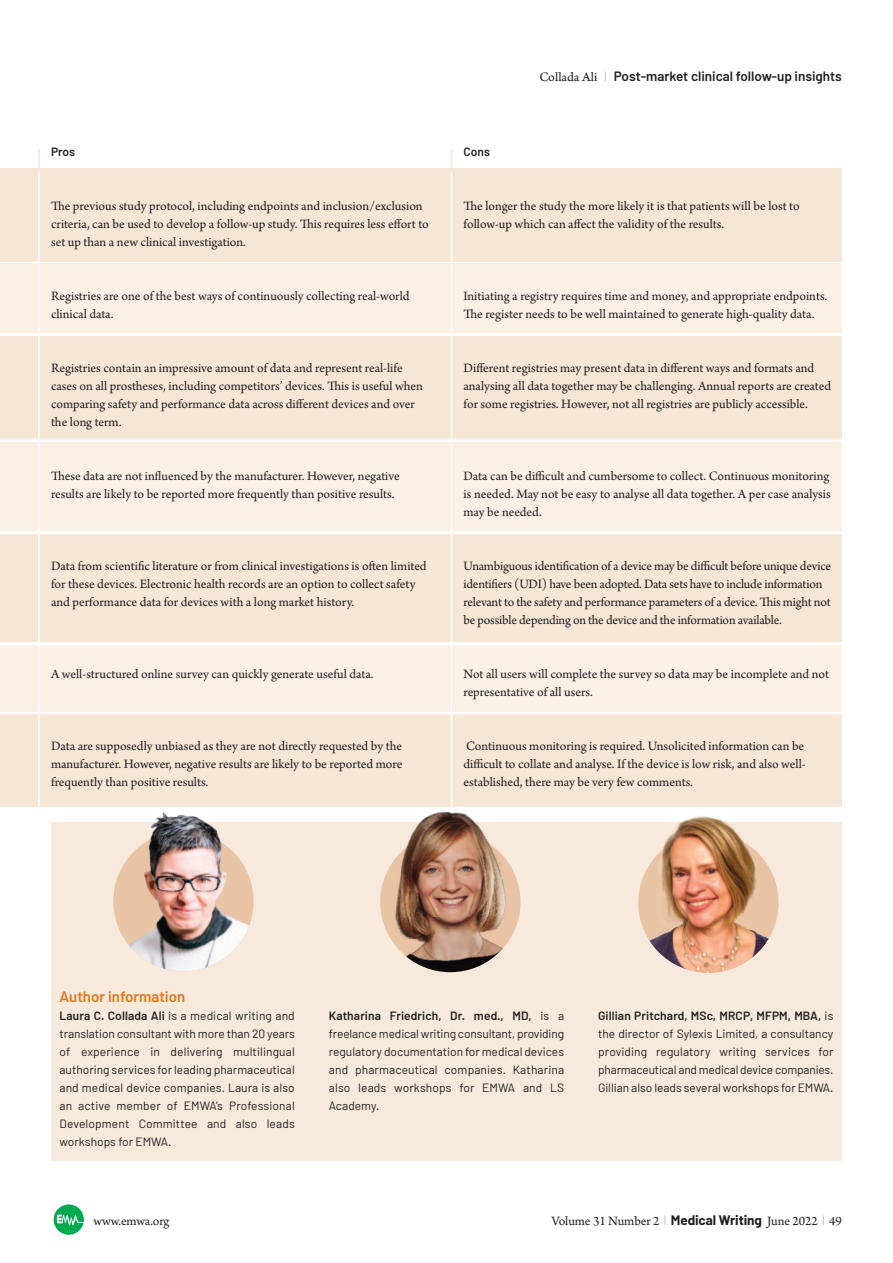
<style>
.page{position:relative;width:893px;height:1263px;background:#fff}
.page>*{position:absolute;margin:0;border:0;box-sizing:border-box;transform-origin:0 0}
.t1{font:600 15px "Barlow";color:#de761b}
.t2{font:13.5px/18px "Arno Pro";color:#231f20}
.t3{font:600 13.5px "Barlow";color:#231f20}
.t4{font:12px/18px "Barlow";color:#231f20;text-align:justify}
.t5{font:600 12px "Barlow";color:#231f20}
.s1{font-family:"Arno Pro Sm Text";font-weight:400}
.s2{font-family:"Proforma";font-weight:200;color:#7589b1}
.s3{font-weight:600}
.s4{font-family:"Barlow";font-weight:700}
</style>
<div class="page">
<div style="left:0;top:169px;width:842px;height:638px;background:#f5e6d6"></div>
<div style="left:0;top:264px;width:842px;height:72px;background:#faf0e6"></div>
<div style="left:0;top:439px;width:842px;height:95px;background:#faf0e6"></div>
<div style="left:0;top:642px;width:842px;height:72px;background:#faf0e6"></div>
<div style="left:51px;top:822px;width:791px;height:339px;background:#f7e9db"></div>
<img style="left:113px;top:831px;width:141px;height:140px;border-radius:50%">
<img style="left:126px;top:812px;width:106px;height:103px">
<img style="left:380px;top:832px;width:140px;height:140px;border-radius:50%">
<img style="left:401px;top:811px;width:102px;height:105px">
<div style="left:638px;top:832px;width:141px;height:141px;background:#e9c4a4;border-radius:50%"></div>
<img style="left:650px;top:852px;width:121px;height:121px">
<img style="left:649px;top:816px;width:108px;height:101px">
<svg style="left:54px;top:1204px;width:30px;height:31px"></svg>
<hr style="left:0;top:262px;width:842px;height:1px;background:#fff">
<hr style="left:451px;top:153px;width:1px;height:659px;background:#fff">
<svg style="left:451px;top:149px;width:1px;height:24px"></svg>
<hr style="left:38px;top:153px;width:2px;height:659px;background:#fff">
<hr style="left:38px;top:149px;width:2px;height:24px;background:#f5e6d6">
<hr style="left:0;top:333px;width:842px;height:3px;background:#fff">
<hr style="left:0;top:440px;width:842px;height:2px;background:#fff">
<hr style="left:0;top:531px;width:842px;height:3px;background:#fff">
<hr style="left:0;top:642px;width:842px;height:3px;background:#fff">
<hr style="left:0;top:712px;width:842px;height:1px;background:#fff">
<p class="t3" style="left:539px;top:67px;width:304px"><span class="s1">Collada Ali</span> <span class="s2">|</span> Post-market clinical follow-up insights</p>
<p class="t5" style="left:51px;top:144px;width:26px">Pros</p>
<p class="t5" style="left:463px;top:144px;width:28px">Cons</p>
<p class="t2" style="left:51px;top:198px;width:379px">The previous study protocol, including endpoints and inclusion/exclusion criteria, can be used to develop a follow-up study. This requires less effort to set up than a new clinical investigation.</p>
<p class="t2" style="left:463px;top:198px;width:338px">The longer the study the more likely it is that patients will be lost to follow-up which can affect the validity of the results.</p>
<p class="t2" style="left:51px;top:288px;width:360px">Registries are one of the best ways of continuously collecting real-world clinical data.</p>
<p class="t2" style="left:463px;top:288px;width:365px">Initiating a registry requires time and money, and appropriate endpoints.<br>The register needs to be well maintained to generate high-quality data.</p>
<p class="t2" style="left:51px;top:360px;width:373px">Registries contain an impressive amount of data and represent real-life cases on all prostheses, including competitors’ devices. This is useful when comparing safety and performance data across different devices and over the long term.</p>
<p class="t2" style="left:463px;top:360px;width:369px">Different registries may present data in different ways and formats and analysing all data together may be challenging. Annual reports are created for some registries. However, not all registries are publicly accessible.</p>
<p class="t2" style="left:51px;top:468px;width:350px">These data are not influenced by the manufacturer. However, negative results are likely to be reported more frequently than positive results.</p>
<p class="t2" style="left:463px;top:468px;width:369px">Data can be difficult and cumbersome to collect. Continuous monitoring is needed. May not be easy to analyse all data together. A per case analysis may be needed.</p>
<p class="t2" style="left:51px;top:558px;width:377px">Data from scientific literature or from clinical investigations is often limited for these devices. Electronic health records are an option to collect safety and performance data for devices with a long market history.</p>
<p class="t2" style="left:463px;top:558px;width:369px">Unambiguous identification of a device may be difficult before unique device identifiers (UDI) have been adopted. Data sets have to include information relevant to the safety and performance parameters of a device. This might not be possible depending on the device and the information available.</p>
<p class="t2" style="left:51px;top:666px;width:324px">A well-structured online survey can quickly generate useful data.</p>
<p class="t2" style="left:463px;top:666px;width:367px">Not all users will complete the survey so data may be incomplete and not representative of all users.</p>
<p class="t2" style="left:51px;top:738px;width:353px;text-align:justify">Data are supposedly unbiased as they are not directly requested by the manufacturer. However, negative results are likely to be reported more frequently than positive results.</p>
<p class="t2" style="left:463px;top:738px;width:344px;text-align:justify">Continuous monitoring is required. Unsolicited information can be difficult to collate and analyse. If the device is low risk, and also well&shy;established, there may be very few comments.</p>
<p class="t1" style="left:60px;top:987px;width:127px">Author information</p>
<p class="t4" style="left:60px;top:1006px;width:237px"><span class="s3">Laura C. Collada Ali</span> is a medical writing and translation consultant with more than 20 years of experience in delivering multilingual authoring services for leading pharmaceutical and medical device companies. Laura is also an active member of EMWA’s Professional Development Committee and also leads workshops for EMWA.</p>
<p class="t4" style="left:329px;top:1006px;width:237px"><span class="s3">Katharina Friedrich, Dr. med., MD,</span> is a freelance medical writing consultant, providing regulatory documentation for medical devices and pharmaceutical companies. Katharina also leads workshops for EMWA and LS Academy.</p>
<p class="t4" style="left:598px;top:1006px;width:237px"><span class="s3">Gillian Pritchard, MSc, MRCP, MFPM, MBA,</span> is the director of Sylexis Limited, a consultancy providing regulatory writing services for pharmaceutical and medical device companies.<br>Gillian also leads several workshops for EMWA.</p>
<p class="t2" style="left:93px;top:1213px;width:78px">www.emwa.org</p>
<p class="t2" style="left:552px;top:1213px;width:292px">Volume 31 Number 2 <span class="s2">|</span> <span class="s4">Medical Writing</span> June 2022 <span class="s2">|</span> 49</p>
</div>
